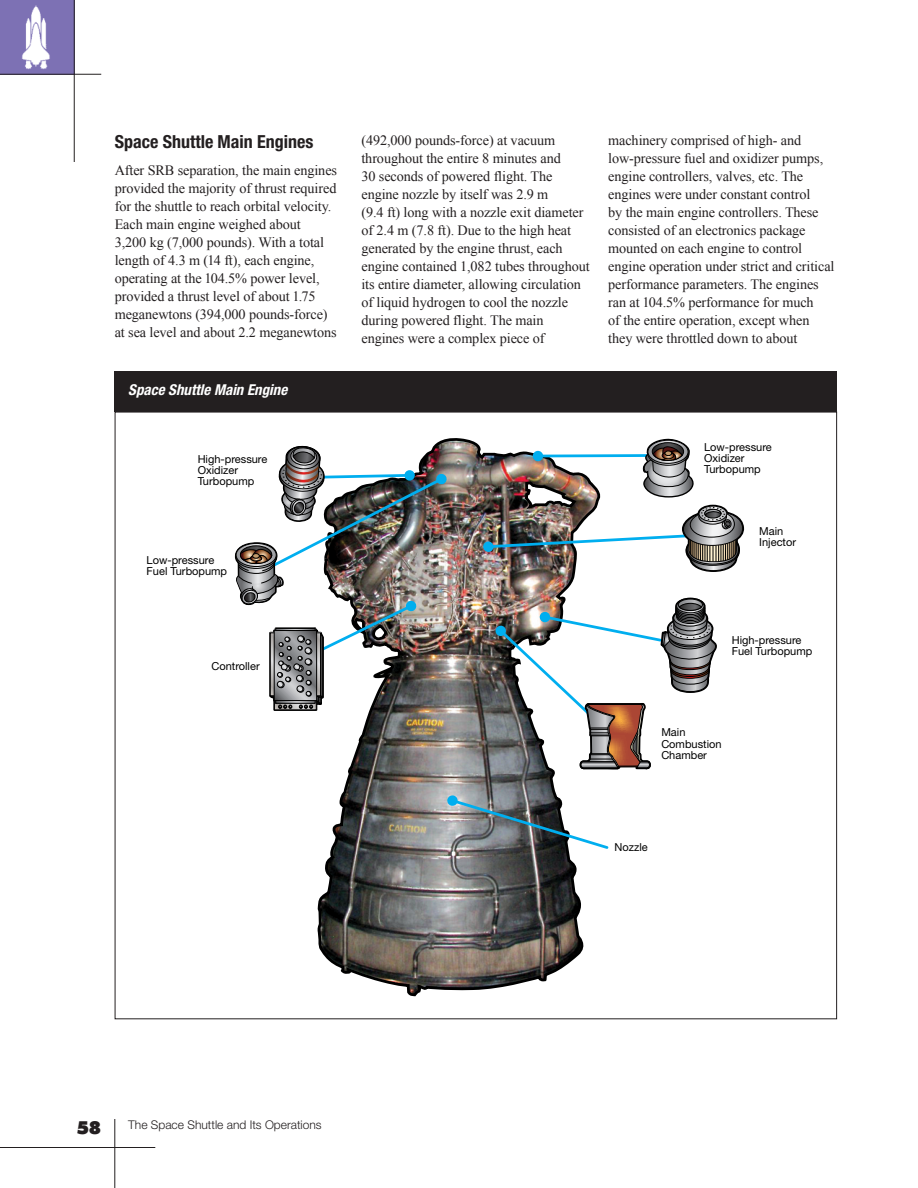
<style>
.page{position:relative;width:918px;height:1188px;background:#fff}
.page>*{position:absolute;margin:0;border:0;box-sizing:border-box;transform-origin:0 0}
.t1{font:700 condensed 18px "Helvetica Neue LT Std";color:#231f20}
.t2{font:900 18px "Futura BT";color:#231f20}
.t3{font:italic 700 condensed 15px "Helvetica Neue LT Std";color:#fff}
.t4{font:14.25px/18px "Times New Roman";letter-spacing:-.01em;color:#231f20}
.t5{font:300 12px "Helvetica Neue LT Std";color:#231f20}
.t6{font:11.1px/11.1px "Helvetica Neue LT Std";color:#000}
</style>
<div class="page">
<img style="left:0;top:0;width:74px;height:74px">
<hr style="left:115px;top:1119px;width:1px;height:69px;background:#231f20">
<hr style="left:0;top:1147px;width:155px;height:1px;background:#231f20">
<hr style="left:0;top:74px;width:101px;height:1px;background:#231f20">
<hr style="left:74px;top:0;width:1px;height:162px;background:#231f20">
<img style="left:234px;top:438px;width:511px;height:559px">
<div style="left:115px;top:371px;width:722px;height:41px;background:#231f20"></div>
<p class="t1" style="left:115px;top:135px;width:200px">Space Shuttle Main Engines</p>
<p class="t4" style="left:115px;top:161px;width:224px">After SRB separation, the main engines provided the majority of thrust required for the shuttle to reach orbital velocity.<br>Each main engine weighed about<br>3,200 kg (7,000 pounds). With a total length of 4.3 m (14 ft), each engine, operating at the 104.5% power level, provided a thrust level of about 1.75 meganewtons (394,000 pounds-force) at sea level and about 2.2 meganewtons</p>
<p class="t3" style="left:128px;top:385px;width:161px">Space Shuttle Main Engine</p>
<p class="t6" style="left:198px;top:455px;width:71px">High-pressure<br>Oxidizer<br>Turbopump</p>
<p class="t6" style="left:147px;top:556px;width:82px">Low-pressure<br>Fuel Turbopump</p>
<p class="t6" style="left:211px;top:662px;width:50px">Controller</p>
<p class="t4" style="left:361px;top:131px;width:230px">(492,000 pounds-force) at vacuum throughout the entire 8 minutes and<br>30 seconds of powered flight. The engine nozzle by itself was 2.9 m<br>(9.4 ft) long with a nozzle exit diameter of 2.4 m (7.8 ft). Due to the high heat generated by the engine thrust, each engine contained 1,082 tubes throughout its entire diameter, allowing circulation of liquid hydrogen to cool the nozzle during powered flight. The main engines were a complex piece of</p>
<p class="t4" style="left:608px;top:131px;width:228px">machinery comprised of high- and low-pressure fuel and oxidizer pumps, engine controllers, valves, etc. The engines were under constant control<br>by the main engine controllers. These consisted of an electronics package mounted on each engine to control engine operation under strict and critical performance parameters. The engines ran at 104.5% performance for much<br>of the entire operation, except when they were throttled down to about</p>
<p class="t6" style="left:704px;top:442px;width:69px">Low-pressure<br>Oxidizer<br>Turbopump</p>
<p class="t6" style="left:759px;top:527px;width:38px">Main<br>Injector</p>
<p class="t6" style="left:732px;top:636px;width:82px">High-pressure<br>Fuel Turbopump</p>
<p class="t6" style="left:661px;top:728px;width:62px">Main<br>Combustion<br>Chamber</p>
<p class="t6" style="left:614px;top:843px;width:35px">Nozzle</p>
<p class="t2" style="left:77px;top:1120px;width:26px">58</p>
<p class="t5" style="left:128px;top:1121px;width:195px">The Space Shuttle and Its Operations</p>
</div>
